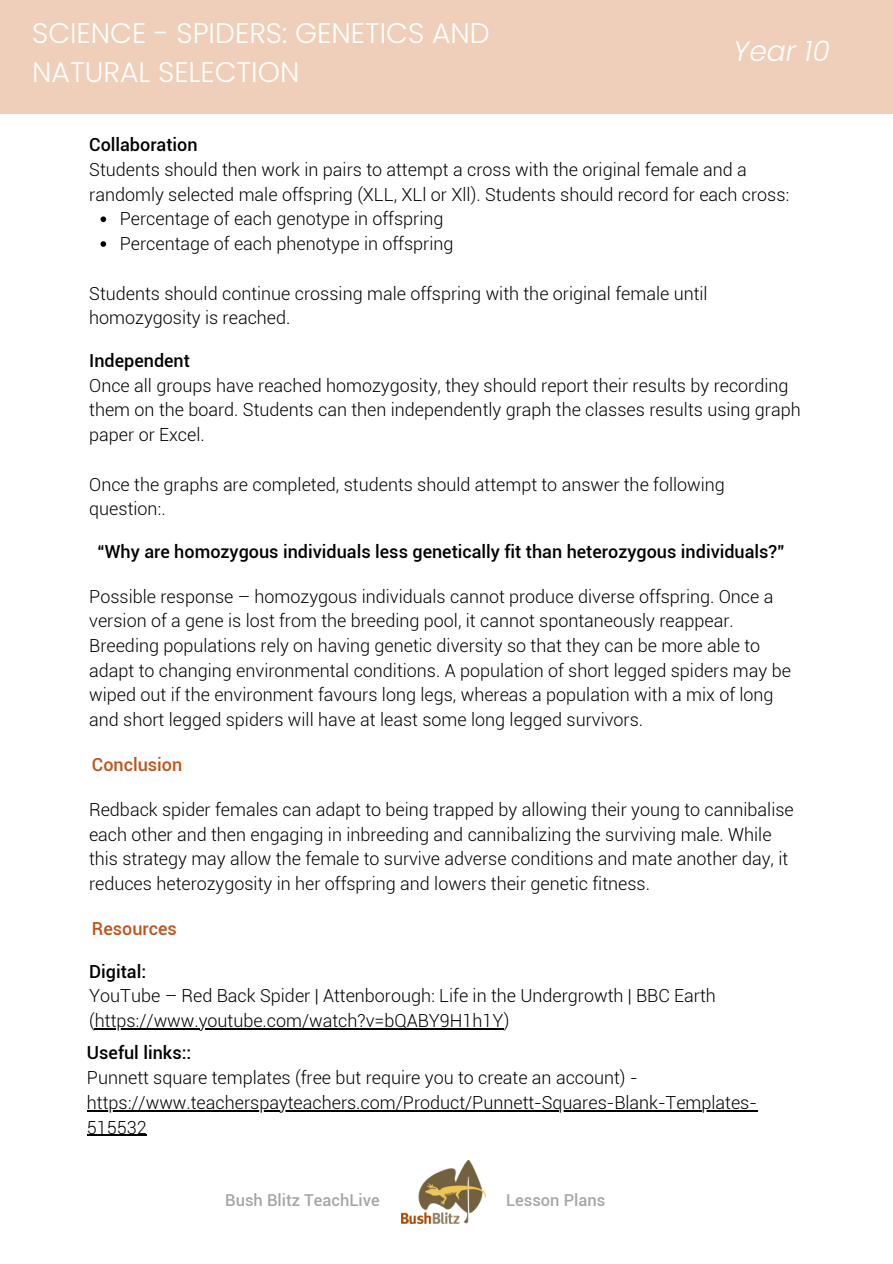
<style>
.page{position:relative;width:893px;height:1264px;background:#fff}
.page>*{position:absolute;margin:0;border:0;box-sizing:border-box;transform-origin:0 0}
.t1{font:300 28.35px/39.3px "Poppins";color:#fff}
.t2{font:italic 300 28.35px "Poppins";color:#fff}
.t3{font:300 18px/24.8px "Roboto";color:#000}
.t4{font:500 18px "Roboto";color:#000}
.t5{font:500 18px "Roboto";color:#c1531b}
.t6{font:500 16.5px "Roboto";color:#a6a6a6}
</style>
<div class="page">
<div style="left:0;top:0;width:892px;height:114px;background:#efcfb9"></div>
<img style="left:401px;top:1160px;width:84px;height:63px">
<svg style="left:100px;top:216px;width:6px;height:6px"></svg>
<svg style="left:100px;top:241px;width:6px;height:6px"></svg>
<hr style="left:95px;top:1028px;width:409px;height:1px;background:#000">
<hr style="left:87px;top:1110px;width:670px;height:1px;background:#000">
<hr style="left:87px;top:1134px;width:60px;height:1px;background:#000">
<p class="t1" style="left:32px;top:13px;width:459px">SCIENCE - SPIDERS: GENETICS AND<br>NATURAL SELECTION</p>
<p class="t2" style="left:733px;top:31px;width:98px">Year 10</p>
<p class="t4" style="left:89px;top:135px;width:110px">Collaboration</p>
<p class="t3" style="left:89px;top:157px;width:701px">Students should then work in pairs to attempt a cross with the original female and a randomly selected male offspring (XLL, XLl or Xll). Students should record for each cross:</p>
<p class="t3" style="left:120px;top:207px;width:325px">Percentage of each genotype in offspring</p>
<p class="t3" style="left:120px;top:232px;width:335px">Percentage of each phenotype in offspring</p>
<p class="t3" style="left:89px;top:281px;width:620px">Students should continue crossing male offspring with the original female until homozygosity is reached.</p>
<p class="t4" style="left:89px;top:350px;width:102px">Independent</p>
<p class="t3" style="left:89px;top:373px;width:713px">Once all groups have reached homozygosity, they should report their results by recording them on the board. Students can then independently graph the classes results using graph paper or Excel.</p>
<p class="t3" style="left:89px;top:472px;width:637px">Once the graphs are completed, students should attempt to answer the following question:.</p>
<p class="t4" style="left:98px;top:541px;width:688px">“Why are homozygous individuals less genetically fit than heterozygous individuals?”</p>
<p class="t3" style="left:89px;top:584px;width:703px">Possible response – homozygous individuals cannot produce diverse offspring. Once a version of a gene is lost from the breeding pool, it cannot spontaneously reappear.<br>Breeding populations rely on having genetic diversity so that they can be more able to adapt to changing environmental conditions. A population of short legged spiders may be wiped out if the environment favours long legs, whereas a population with a mix of long and short legged spiders will have at least some long legged survivors.</p>
<p class="t5" style="left:92px;top:754px;width:92px">Conclusion</p>
<p class="t3" style="left:89px;top:797px;width:706px">Redback spider females can adapt to being trapped by allowing their young to cannibalise each other and then engaging in inbreeding and cannibalizing the surviving male. While this strategy may allow the female to survive adverse conditions and mate another day, it reduces heterozygosity in her offspring and lowers their genetic fitness.</p>
<p class="t5" style="left:92px;top:918px;width:86px">Resources</p>
<p class="t4" style="left:89px;top:960px;width:58px">Digital:</p>
<p class="t3" style="left:89px;top:983px;width:628px">YouTube – Red Back Spider | Attenborough: Life in the Undergrowth | BBC Earth (https://www.youtube.com/watch?v=bQABY9H1h1Y)</p>
<p class="t4" style="left:87px;top:1042px;width:106px">Useful links::</p>
<p class="t3" style="left:87px;top:1065px;width:671px">Punnett square templates (free but require you to create an account) - https://www.teacherspayteachers.com/Product/Punnett-Squares-Blank-Templates-<br>515532</p>
<p class="t6" style="left:225px;top:1190px;width:156px">Bush Blitz TeachLive</p>
<p class="t6" style="left:506px;top:1190px;width:101px">Lesson Plans</p>
</div>
